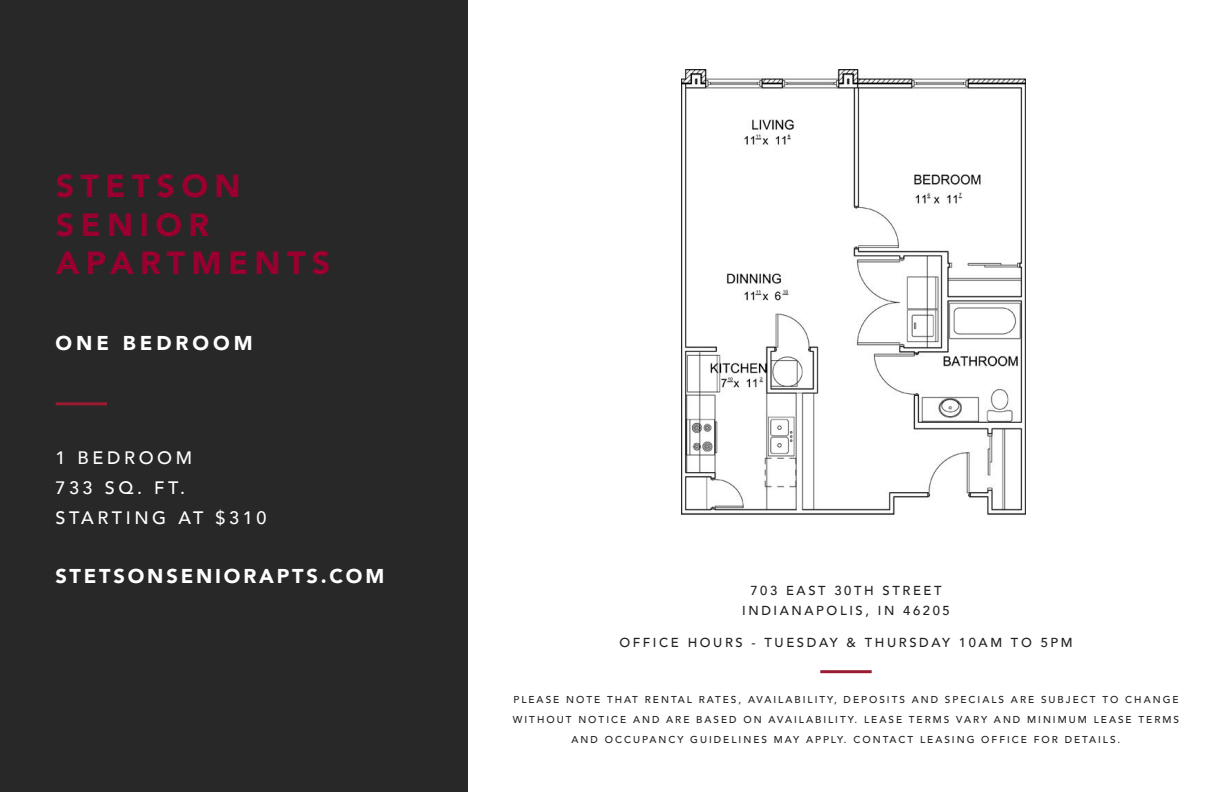
<style>
.page{position:relative;width:1224px;height:792px;background:#fff}
.page>*{position:absolute;margin:0;border:0;box-sizing:border-box;transform-origin:0 0}
.t1{font:900 32px/38.4px "Avenir";letter-spacing:.2em;color:#9a002f}
.t2{font:900 20px "Avenir";letter-spacing:.14em;color:#fff}
.t3{font:900 20px "Avenir";letter-spacing:.2em;color:#fff}
.t4{font:500 18px/30px "Avenir";letter-spacing:.2em;color:#fff}
.t5{font:500 13px/20px "Avenir";letter-spacing:.2em;color:#212121;text-align:center}
.t6{font:500 10px/20px "Avenir";letter-spacing:.2em;color:#212121;text-align:center}
</style>
<div class="page">
<div style="left:0;top:0;width:468px;height:792px;background:#282828"></div>
<hr style="left:56px;top:402px;width:51px;height:3px;background:#9a1b32">
<hr style="left:820px;top:670px;width:52px;height:3px;background:#9a1b32">
<img style="left:681px;top:69px;width:345px;height:446px">
<h1 class="t1" style="left:56px;top:166px;width:276px">STETSON<br>SENIOR<br>APARTMENTS</h1>
<h2 class="t3" style="left:55px;top:326px;width:199px">ONE BEDROOM</h2>
<h3 class="t4" style="left:55px;top:442px;width:213px">1 BEDROOM<br>733 SQ. FT.<br>STARTING AT $310</h3>
<h2 class="t2" style="left:55px;top:559px;width:330px">STETSONSENIORAPTS.COM</h2>
<h3 class="t5" style="left:742px;top:580px;width:209px">703 EAST 30TH STREET<br>INDIANAPOLIS, IN 46205</h3>
<h3 class="t5" style="left:619px;top:632px;width:455px">OFFICE HOURS - TUESDAY &amp; THURSDAY 10AM TO 5PM</h3>
<p class="t6" style="left:513px;top:689px;width:668px">PLEASE NOTE THAT RENTAL RATES, AVAILABILITY, DEPOSITS AND SPECIALS ARE SUBJECT TO CHANGE<br>WITHOUT NOTICE AND ARE BASED ON AVAILABILITY. LEASE TERMS VARY AND MINIMUM LEASE TERMS<br>AND OCCUPANCY GUIDELINES MAY APPLY. CONTACT LEASING OFFICE FOR DETAILS.</p>
</div>
